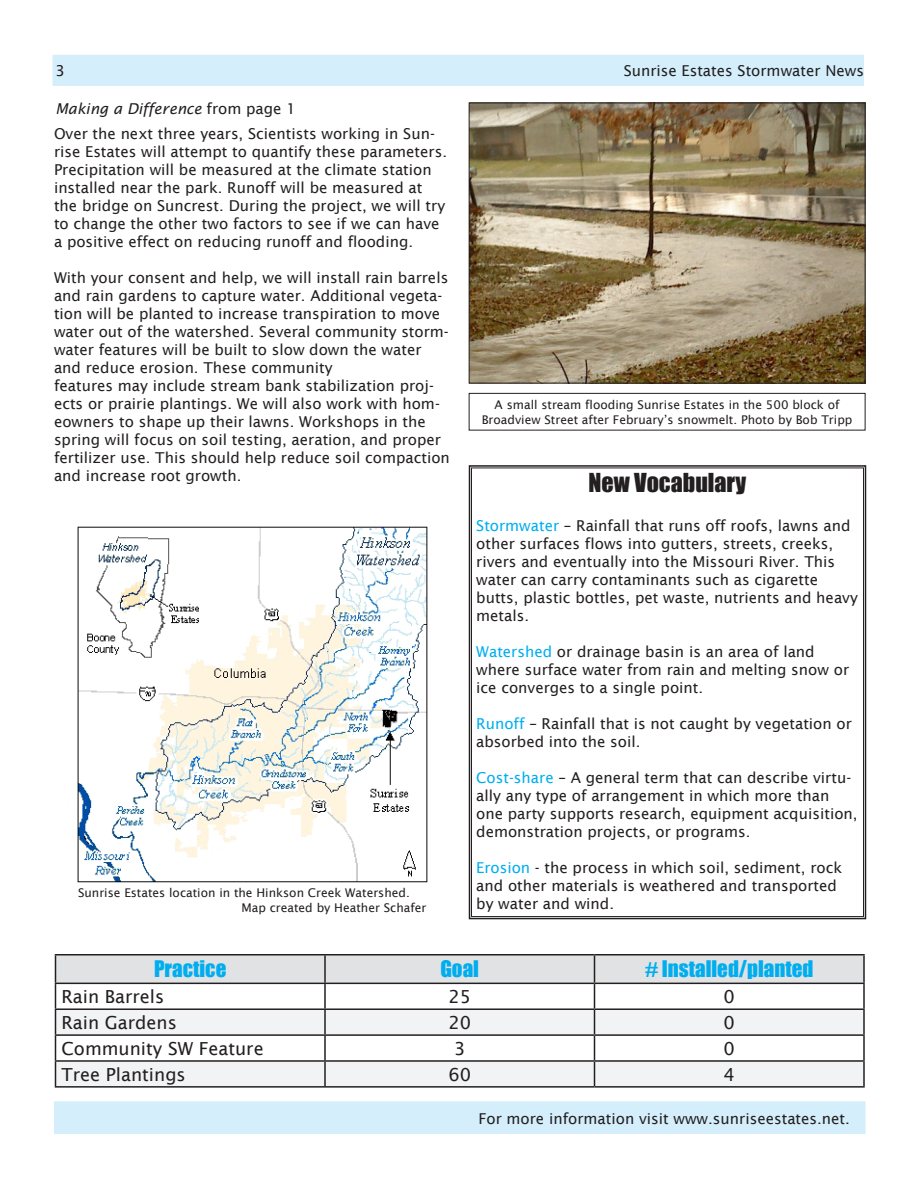
<style>
.page{position:relative;width:918px;height:1188px;background:#fff}
.page>*{position:absolute;margin:0;border:0;box-sizing:border-box;transform-origin:0 0}
.t1{font:24px "Impact";color:#231f20}
.t2{font:21px "Impact";color:#00aeef}
.t3{font:18px "Lucida Sans";color:#231f20}
.t4{font:15px/18px "Lucida Sans";color:#231f20}
.t5{font:italic 15px "Lucida Sans";color:#231f20}
.Default{font:12px/14.4px "Lucida Sans";color:#231f20;text-align:center}
.s1{font-style:normal}
.s2{color:#00aeef}
</style>
<div class="page">
<div style="left:52px;top:55px;width:812px;height:31px;background:#d4effb"></div>
<div style="left:54px;top:1101px;width:812px;height:33px;background:#d4effb;border:2px solid #d4effb"></div>
<svg style="left:468px;top:465px;width:399px;height:455px"></svg>
<hr style="left:55px;top:954px;width:270px;height:2px;background:#231f20">
<hr style="left:325px;top:954px;width:270px;height:2px;background:#231f20">
<hr style="left:594px;top:954px;width:271px;height:2px;background:#231f20">
<hr style="left:863px;top:956px;width:2px;height:27px;background:#231f20">
<hr style="left:594px;top:983px;width:271px;height:1px;background:#231f20">
<hr style="left:863px;top:984px;width:2px;height:24px;background:#231f20">
<hr style="left:594px;top:1008px;width:271px;height:2px;background:#231f20">
<hr style="left:863px;top:1010px;width:2px;height:24px;background:#231f20">
<hr style="left:594px;top:1034px;width:271px;height:2px;background:#231f20">
<hr style="left:863px;top:1036px;width:2px;height:24px;background:#231f20">
<hr style="left:594px;top:1060px;width:271px;height:2px;background:#231f20">
<svg style="left:55px;top:955px;width:809px;height:131px"></svg>
<hr style="left:863px;top:1062px;width:2px;height:24px;background:#231f20">
<hr style="left:55px;top:1086px;width:270px;height:2px;background:#231f20">
<hr style="left:325px;top:1086px;width:270px;height:2px;background:#231f20">
<hr style="left:594px;top:1086px;width:271px;height:2px;background:#231f20">
<img style="left:471px;top:105px;width:393px;height:276px">
<div style="left:469px;top:103px;width:397px;height:280px;border:1px solid #231f20"></div>
<div style="left:469px;top:393px;width:397px;height:37px;border:1px solid #231f20"></div>
<img style="left:77px;top:526px;width:351px;height:357px">
<p class="t4" style="left:56px;top:62px;width:11px">3</p>
<p class="t4" style="left:624px;top:62px;width:242px">Sunrise Estates Stormwater News</p>
<p class="t5" style="left:56px;top:100px;width:242px">Making a Difference <span class="s1">from page 1</span></p>
<p class="t4" style="left:54px;top:125px;width:395px">Over the next three years, Scientists working in Sun&shy;rise Estates will attempt to quantify these parameters.</p>
<p class="t4" style="left:54px;top:161px;width:379px">Precipitation will be measured at the climate station</p>
<p class="t4" style="left:54px;top:179px;width:393px">installed near the park. Runoff will be measured at the bridge on Suncrest. During the project, we will try to change the other two factors to see if we can have a positive effect on reducing runoff and flooding.</p>
<p class="t4" style="left:54px;top:269px;width:396px">With your consent and help, we will install rain barrels and rain gardens to capture water. Additional vegeta&shy;tion will be planted to increase transpiration to move water out of the watershed. Several community storm&shy;water features will be built to slow down the water and reduce erosion. These community</p>
<p class="t4" style="left:54px;top:377px;width:397px">features may include stream bank stabilization proj&shy;ects or prairie plantings. We will also work with hom&shy;eowners to shape up their lawns. Workshops in the spring will focus on soil testing, aeration, and proper fertilizer use. This should help reduce soil compaction and increase root growth.</p>
<p class="Default" style="left:78px;top:886px;width:333px">Sunrise Estates location in the Hinkson Creek Watershed.</p>
<p class="Default" style="left:242px;top:900px;width:186px">Map created by Heather Schafer</p>
<p class="Default" style="left:482px;top:398px;width:372px">A small stream flooding Sunrise Estates in the 500 block of<br>Broadview Street after February’s snowmelt. Photo by Bob Tripp</p>
<p class="t1" style="left:589px;top:464px;width:159px">New Vocabulary</p>
<p class="t4" style="left:476px;top:517px;width:383px"><span class="s2">Stormwater</span> – Rainfall that runs off roofs, lawns and other surfaces flows into gutters, streets, creeks, rivers and eventually into the Missouri River. This water can carry contaminants such as cigarette butts, plastic bottles, pet waste, nutrients and heavy metals.</p>
<p class="t4" style="left:476px;top:643px;width:374px"><span class="s2">Watershed</span> or drainage basin is an area of land where surface water from rain and melting snow or ice converges to a single point.</p>
<p class="t4" style="left:476px;top:715px;width:377px"><span class="s2">Runoff</span> – Rainfall that is not caught by vegetation or absorbed into the soil.</p>
<p class="t4" style="left:476px;top:769px;width:383px"><span class="s2">Cost-share</span> – A general term that can describe virtu&shy;ally any type of arrangement in which more than one party supports research, equipment acquisition, demonstration projects, or programs.</p>
<p class="t4" style="left:476px;top:859px;width:367px"><span class="s2">Erosion</span> - the process in which soil, sediment, rock and other materials is weathered and transported by water and wind.</p>
<p class="t2" style="left:154px;top:953px;width:74px">Practice</p>
<p class="t2" style="left:440px;top:953px;width:40px">Goal</p>
<p class="t2" style="left:645px;top:953px;width:170px"># Installed/planted</p>
<p class="t3" style="left:62px;top:987px;width:104px">Rain Barrels</p>
<p class="t3" style="left:448px;top:987px;width:24px">25</p>
<p class="t3" style="left:724px;top:987px;width:13px">0</p>
<p class="t3" style="left:62px;top:1012px;width:117px">Rain Gardens</p>
<p class="t3" style="left:448px;top:1012px;width:24px">20</p>
<p class="t3" style="left:724px;top:1012px;width:13px">0</p>
<p class="t3" style="left:62px;top:1038px;width:204px">Community SW Feature</p>
<p class="t3" style="left:454px;top:1038px;width:13px">3</p>
<p class="t3" style="left:724px;top:1038px;width:13px">0</p>
<p class="t3" style="left:62px;top:1064px;width:126px">Tree Plantings</p>
<p class="t3" style="left:448px;top:1064px;width:24px">60</p>
<p class="t3" style="left:724px;top:1064px;width:13px">4</p>
<p class="t4" style="left:479px;top:1110px;width:373px">For more information visit www.sunriseestates.net.</p>
</div>
